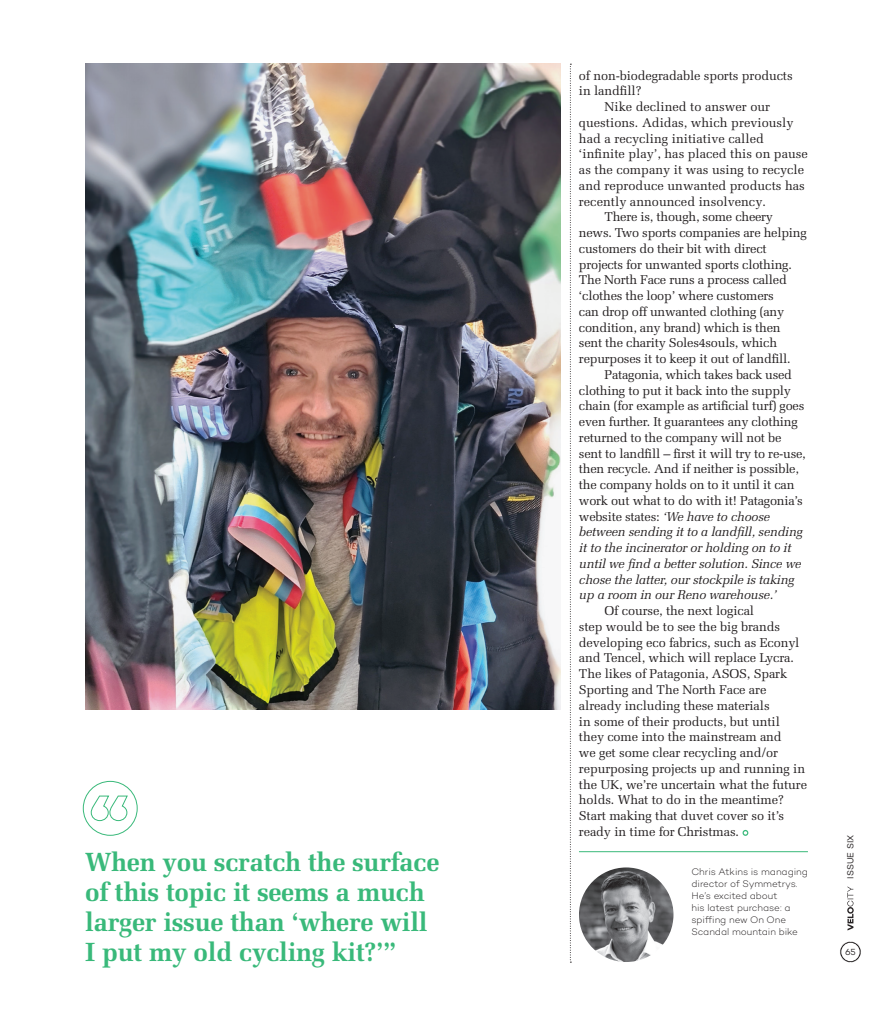
<style>
.page{position:relative;width:893px;height:1021px;background:#fff}
.page>*{position:absolute;margin:0;border:0;box-sizing:border-box;transform-origin:0 0}
.t1{font:700 26.25px/30px "Melior LT Pro";letter-spacing:-.01em;color:#39b97a}
.t2{font:12.75px/15.8px "Melior LT Pro";letter-spacing:-.01em;color:#231f20}
.t3{font:italic 12.75px "Melior LT Pro";letter-spacing:-.02em;color:#231f20}
.t4{font:300 9.75px/12px "Campton";color:#231f20}
.t5{font:9px "Campton";letter-spacing:.01em;color:#231f20}
.s1{font-style:normal}
</style>
<div class="page">
<svg style="left:840px;top:941px;width:21px;height:21px"></svg>
<svg style="left:847px;top:886px;width:7px;height:44px"></svg>
<svg style="left:742px;top:829px;width:6px;height:7px"></svg>
<svg style="left:570px;top:64px;width:1px;height:898px"></svg>
<hr style="left:579px;top:851px;width:229px;height:1px;background:#39b97a">
<img style="left:579px;top:867px;width:94px;height:95px;border-radius:47px">
<img style="left:85px;top:64px;width:476px;height:646px">
<div style="left:83px;top:781px;width:55px;height:54px;border:1px solid #39b97a;border-radius:50%"></div>
<svg style="left:90px;top:795px;width:38px;height:26px"></svg>
<h1 class="t1" style="left:85px;top:846px;width:356px">When you scratch the surface of this topic it seems a much larger issue than ‘where will<br>I put my old cycling kit?’”</h1>
<p class="t2" style="left:579px;top:67px;width:215px">of non-biodegradable sports products</p>
<p class="t2" style="left:579px;top:83px;width:64px">in landfill?</p>
<p class="t2" style="left:604px;top:99px;width:167px">Nike declined to answer our</p>
<p class="t2" style="left:579px;top:114px;width:216px">questions. Adidas, which previously</p>
<p class="t2" style="left:579px;top:130px;width:186px">had a recycling initiative called</p>
<p class="t2" style="left:579px;top:146px;width:230px">‘infinite play’, has placed this on pause</p>
<p class="t2" style="left:579px;top:162px;width:227px">as the company it was using to recycle</p>
<p class="t2" style="left:579px;top:177px;width:227px">and reproduce unwanted products has</p>
<p class="t2" style="left:579px;top:193px;width:189px">recently announced insolvency.</p>
<p class="t2" style="left:604px;top:209px;width:170px">There is, though, some cheery</p>
<p class="t2" style="left:579px;top:225px;width:229px">news. Two sports companies are helping</p>
<p class="t2" style="left:579px;top:240px;width:189px">customers do their bit with direct</p>
<p class="t2" style="left:579px;top:256px;width:214px">projects for unwanted sports clothing.</p>
<p class="t2" style="left:579px;top:272px;width:209px">The North Face runs a process called</p>
<p class="t2" style="left:579px;top:288px;width:196px">‘clothes the loop’ where customers</p>
<p class="t2" style="left:579px;top:303px;width:207px">can drop off unwanted clothing (any</p>
<p class="t2" style="left:579px;top:319px;width:203px">condition, any brand) which is then</p>
<p class="t2" style="left:579px;top:335px;width:200px">sent the charity Soles4souls, which</p>
<p class="t2" style="left:579px;top:351px;width:213px">repurposes it to keep it out of landfill.</p>
<p class="t2" style="left:604px;top:366px;width:189px">Patagonia, which takes back used</p>
<p class="t2" style="left:579px;top:382px;width:214px">clothing to put it back into the supply</p>
<p class="t2" style="left:579px;top:398px;width:227px">chain (for example as artificial turf) goes</p>
<p class="t2" style="left:579px;top:414px;width:220px">even further. It guarantees any clothing</p>
<p class="t2" style="left:579px;top:429px;width:204px">returned to the company will not be</p>
<p class="t2" style="left:579px;top:445px;width:228px">sent to landfill – first it will try to re-use,</p>
<p class="t2" style="left:579px;top:461px;width:221px">then recycle. And if neither is possible,</p>
<p class="t2" style="left:579px;top:477px;width:217px">the company holds on to it until it can</p>
<p class="t2" style="left:579px;top:492px;width:225px">work out what to do with it! Patagonia’s</p>
<p class="t3" style="left:579px;top:508px;width:192px"><span class="s1">website states:</span> ‘We have to choose</p>
<p class="t3" style="left:579px;top:524px;width:225px">between sending it to a landfill, sending</p>
<p class="t3" style="left:579px;top:540px;width:214px">it to the incinerator or holding on to it</p>
<p class="t3" style="left:579px;top:556px;width:224px">until we find a better solution. Since we</p>
<p class="t3" style="left:579px;top:571px;width:217px">chose the latter, our stockpile is taking</p>
<p class="t3" style="left:579px;top:587px;width:199px">up a room in our Reno warehouse.’</p>
<p class="t2" style="left:579px;top:603px;width:230px;text-indent:26px">Of course, the next logical<br>step would be to see the big brands developing eco fabrics, such as Econyl and Tencel, which will replace Lycra.<br>The likes of Patagonia, ASOS, Spark Sporting and The North Face are already including these materials<br>in some of their products, but until they come into the mainstream and<br>we get some clear recycling and/or repurposing projects up and running in the UK, we’re uncertain what the future holds. What to do in the meantime?<br>Start making that duvet cover so it’s ready in time for Christmas.</p>
<p class="t4" style="left:691px;top:865px;width:118px">Chris Atkins is managing director of Symmetrys.<br>He’s excited about<br>his latest purchase: a spiffing new On One<br>Scandal mountain bike</p>
<p class="t5" style="left:845px;top:878px;width:45px;rotate:-90deg">ISSUE SIX</p>
<p class="t5" style="left:845px;top:946px;width:12px">65</p>
</div>
